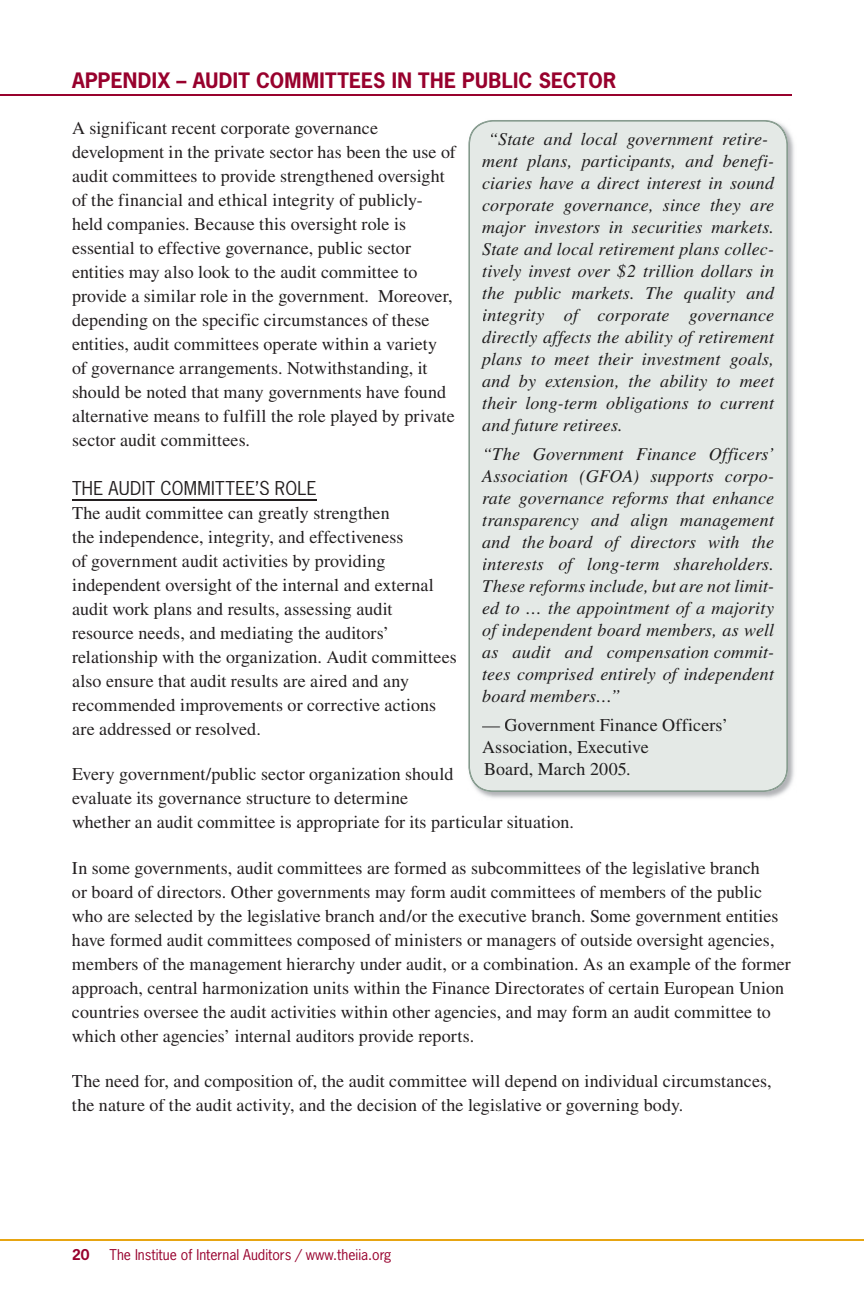
<style>
.page{position:relative;width:864px;height:1296px;background:#fff}
.page>*{position:absolute;margin:0;border:0;box-sizing:border-box;transform-origin:0 0}
.t1{font:700 20px "News Gothic";letter-spacing:.015em;color:#98012d}
.t2{font:18px/24px "Times";letter-spacing:.005em;color:#231f20}
.t3{font:italic 18px/22px "Times";letter-spacing:.01em;color:#1f1d1e}
.t4{font:18px/22px "Times";letter-spacing:.005em;color:#1f1d1e}
.t5{font:18px "News Gothic";letter-spacing:.02em;color:#231f20}
.t6{font:14px "News Gothic";color:#98012d}
.t7{font:700 14px "News Gothic";color:#98012d}
</style>
<div class="page">
<hr style="left:0;top:94px;width:792px;height:2px;background:#98012d">
<hr style="left:0;top:1239px;width:864px;height:2px;background:#e7a512">
<hr style="left:72px;top:499px;width:245px;height:2px;background:#231f20">
<img style="left:468px;top:130px;width:326px;height:668px">
<svg style="left:469px;top:121px;width:318px;height:670px;fill:#e4e9e6"></svg>
<p class="t1" style="left:72px;top:68px;width:546px">APPENDIX – AUDIT COMMITTEES IN THE PUBLIC SECTOR</p>
<p class="t2" style="left:72px;top:116px;width:385px">A significant recent corporate governance development in the private sector has been the use of audit committees to provide strengthened oversight of the financial and ethical integrity of publicly&shy;held companies. Because this oversight role is essential to effective governance, public sector entities may also look to the audit committee to provide a similar role in the government. Moreover, depending on the specific circumstances of these entities, audit committees operate within a variety of governance arrangements. Notwithstanding, it should be noted that many governments have found alternative means to fulfill the role played by private sector audit committees.</p>
<p class="t5" style="left:72px;top:476px;width:246px">THE AUDIT COMMITTEE’S ROLE</p>
<p class="t2" style="left:72px;top:500px;width:386px">The audit committee can greatly strengthen<br>the independence, integrity, and effectiveness<br>of government audit activities by providing independent oversight of the internal and external audit work plans and results, assessing audit resource needs, and mediating the auditors’ relationship with the organization. Audit committees also ensure that audit results are aired and any recommended improvements or corrective actions are addressed or resolved.</p>
<p class="t2" style="left:72px;top:762px;width:503px">Every government/public sector organization should<br>evaluate its governance structure to determine<br>whether an audit committee is appropriate for its particular situation.</p>
<p class="t2" style="left:72px;top:856px;width:720px">In some governments, audit committees are formed as subcommittees of the legislative branch<br>or board of directors. Other governments may form audit committees of members of the public who are selected by the legislative branch and/or the executive branch. Some government entities have formed audit committees composed of ministers or managers of outside oversight agencies, members of the management hierarchy under audit, or a combination. As an example of the former approach, central harmonization units within the Finance Directorates of certain European Union countries oversee the audit activities within other agencies, and may form an audit committee to which other agencies’ internal auditors provide reports.</p>
<p class="t2" style="left:72px;top:1069px;width:701px">The need for, and composition of, the audit committee will depend on individual circumstances, the nature of the audit activity, and the decision of the legislative or governing body.</p>
<p class="t3" style="left:482px;top:128px;width:293px;text-indent:6px">“State and local government retire&shy;ment plans, participants, and benefi&shy;ciaries have a direct interest in sound corporate governance, since they are major investors in securities markets.<br>State and local retirement plans collec&shy;tively invest over $2 trillion dollars in the public markets. The quality and integrity of corporate governance directly affects the ability of retirement plans to meet their investment goals, and by extension, the ability to meet their long-term obligations to current and future retirees.</p>
<p class="t3" style="left:482px;top:443px;width:294px;text-align:justify">“The Government Finance Officers’ Association (GFOA) supports corpo&shy;rate governance reforms that enhance transparency and align management and the board of directors with the interests of long-term shareholders.<br>These reforms include, but are not limit&shy;ed to … the appointment of a majority of independent board members, as well as audit and compensation commit&shy;tees comprised entirely of independent board members…”</p>
<p class="t4" style="left:482px;top:714px;width:247px">— Government Finance Officers’<br>Association, Executive<br>Board, March 2005.</p>
<p class="t7" style="left:72px;top:1245px;width:19px">20</p>
<p class="t6" style="left:110px;top:1245px;width:284px">The Institue of Internal Auditors / www.theiia.org</p>
</div>
